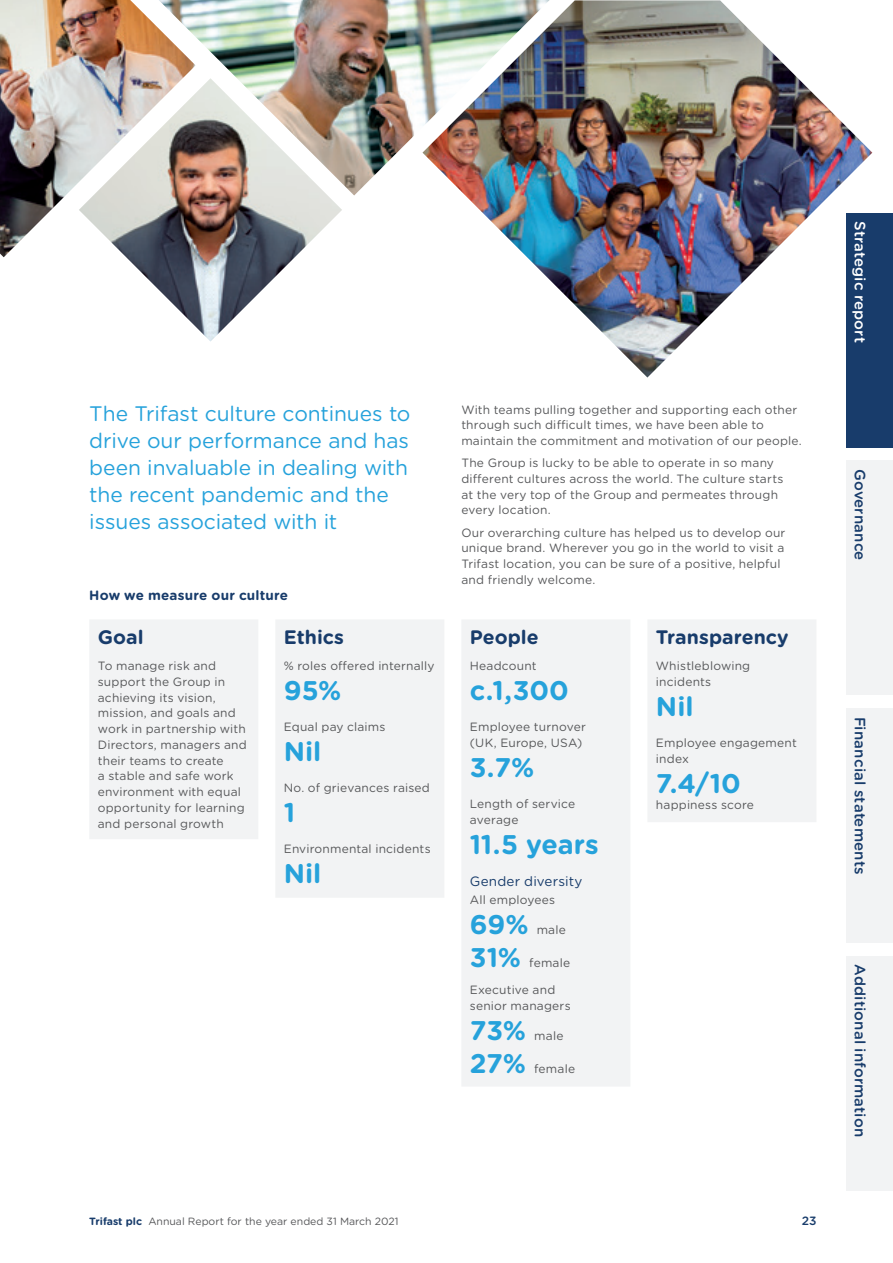
<style>
.page{position:relative;width:893px;height:1263px;background:#fff}
.page>*{position:absolute;margin:0;border:0;box-sizing:border-box;transform-origin:0 0}
.t1{font:700 27px "Gotham Rounded";letter-spacing:-.005em;color:#26a2db}
.t2{font:21px/27px "Gotham Rounded";letter-spacing:-.005em;color:#26a2db}
.t3{font:700 19.5px "Gotham Rounded";color:#183c6b}
.t4{font:500 15px "Gotham Rounded";letter-spacing:.01em;color:#183c6b}
.t5{font:500 15px "Gotham Rounded";letter-spacing:.005em;color:#fff}
.t6{font:700 13.5px "Gotham Rounded";letter-spacing:.015em;color:#183c6b}
.t7{font:13.5px "Gotham Rounded";letter-spacing:.015em;color:#183c6b}
.t8{font:12px/15.8px "Gotham Rounded";letter-spacing:.015em;color:#57585a}
.t9{font:500 12px "Gotham Rounded";color:#183c6b}
.t10{font:10.5px "Gotham Rounded";color:#57585a}
.s1{font-weight:700;color:#183c6b}
</style>
<div class="page">
<div style="left:846px;top:213px;width:47px;height:235px;background:#183c6b"></div>
<div style="left:846px;top:460px;width:47px;height:235px;background:#f2f3f4"></div>
<div style="left:846px;top:708px;width:47px;height:235px;background:#f2f3f4"></div>
<div style="left:846px;top:956px;width:47px;height:235px;background:#f2f3f4"></div>
<img style="left:0;top:0;width:159px;height:257px">
<img style="left:465px;top:0;width:407px;height:378px">
<img style="left:79px;top:78px;width:263px;height:264px">
<div style="left:90px;top:620px;width:168px;height:219px;background:#f2f3f4"></div>
<div style="left:276px;top:620px;width:168px;height:277px;background:#f2f3f4"></div>
<div style="left:462px;top:620px;width:168px;height:466px;background:#f2f3f4"></div>
<div style="left:648px;top:620px;width:168px;height:202px;background:#f2f3f4"></div>
<img style="left:159px;top:0;width:391px;height:195px">
<h2 class="t2" style="left:89px;top:399px;width:322px">The Trifast culture continues to drive our performance and has been invaluable in dealing with the recent pandemic and the issues associated with it</h2>
<p class="t8" style="left:461px;top:401px;width:342px">With teams pulling together and supporting each other through such difficult times, we have been able to maintain the commitment and motivation of our people.</p>
<p class="t8" style="left:461px;top:454px;width:324px">The Group is lucky to be able to operate in so many different cultures across the world. The culture starts at the very top of the Group and permeates through every location.</p>
<p class="t8" style="left:461px;top:524px;width:326px">Our overarching culture has helped us to develop our unique brand. Wherever you go in the world to visit a Trifast location, you can be sure of a positive, helpful and friendly welcome.</p>
<p class="t6" style="left:89px;top:586px;width:200px">How we measure our culture</p>
<h3 class="t3" style="left:98px;top:622px;width:47px">Goal</h3>
<p class="t8" style="left:98px;top:657px;width:151px">To manage risk and support the Group in achieving its vision, mission, and goals and work in partnership with<br>Directors, managers and their teams to create<br>a stable and safe work environment with equal opportunity for learning and personal growth</p>
<h3 class="t3" style="left:284px;top:622px;width:62px">Ethics</h3>
<p class="t8" style="left:284px;top:657px;width:152px">% roles offered internally</p>
<h1 class="t1" style="left:284px;top:671px;width:59px">95%</h1>
<p class="t8" style="left:284px;top:718px;width:103px">Equal pay claims</p>
<h1 class="t1" style="left:284px;top:732px;width:39px">Nil</h1>
<p class="t8" style="left:284px;top:779px;width:148px">No. of grievances raised</p>
<h1 class="t1" style="left:284px;top:793px;width:13px">1</h1>
<p class="t8" style="left:284px;top:840px;width:148px">Environmental incidents</p>
<h1 class="t1" style="left:284px;top:854px;width:39px">Nil</h1>
<h3 class="t3" style="left:470px;top:622px;width:70px">People</h3>
<p class="t8" style="left:470px;top:657px;width:68px">Headcount</p>
<h1 class="t1" style="left:470px;top:671px;width:101px">c.1,300</h1>
<p class="t8" style="left:470px;top:718px;width:117px">Employee turnover (UK, Europe, USA)</p>
<h1 class="t1" style="left:470px;top:748px;width:66px">3.7%</h1>
<p class="t8" style="left:470px;top:795px;width:107px">Length of service average</p>
<h1 class="t1" style="left:470px;top:824px;width:130px">11.5 years</h1>
<p class="t7" style="left:470px;top:872px;width:114px">Gender diversity</p>
<p class="t8" style="left:470px;top:891px;width:87px">All employees</p>
<h1 class="t1" style="left:470px;top:905px;width:60px">69%</h1>
<p class="t8" style="left:537px;top:921px;width:31px">male</p>
<h1 class="t1" style="left:470px;top:938px;width:53px">31%</h1>
<p class="t8" style="left:529px;top:954px;width:42px">female</p>
<p class="t8" style="left:470px;top:982px;width:102px">Executive and senior managers</p>
<h1 class="t1" style="left:470px;top:1011px;width:58px">73%</h1>
<p class="t8" style="left:534px;top:1027px;width:31px">male</p>
<h1 class="t1" style="left:470px;top:1044px;width:58px">27%</h1>
<p class="t8" style="left:534px;top:1060px;width:42px">female</p>
<h3 class="t3" style="left:656px;top:622px;width:134px">Transparency</h3>
<p class="t8" style="left:656px;top:657px;width:96px">Whistleblowing incidents</p>
<h1 class="t1" style="left:656px;top:687px;width:39px">Nil</h1>
<p class="t8" style="left:656px;top:734px;width:142px">Employee engagement index</p>
<h1 class="t1" style="left:656px;top:763px;width:86px">7.4/10</h1>
<p class="t8" style="left:656px;top:796px;width:100px">happiness score</p>
<p class="t10" style="left:89px;top:1214px;width:311px"><span class="s1">Trifast plc</span> Annual Report for the year ended 31 March 2021</p>
<p class="t9" style="left:802px;top:1212px;width:16px">23</p>
<p class="t5" style="left:871px;top:221px;width:124px;rotate:90deg">Strategic report</p>
<p class="t4" style="left:871px;top:469px;width:93px;rotate:90deg">Governance</p>
<p class="t4" style="left:871px;top:716px;width:160px;rotate:90deg">Financial statements</p>
<p class="t4" style="left:871px;top:964px;width:174px;rotate:90deg">Additional information</p>
</div>
